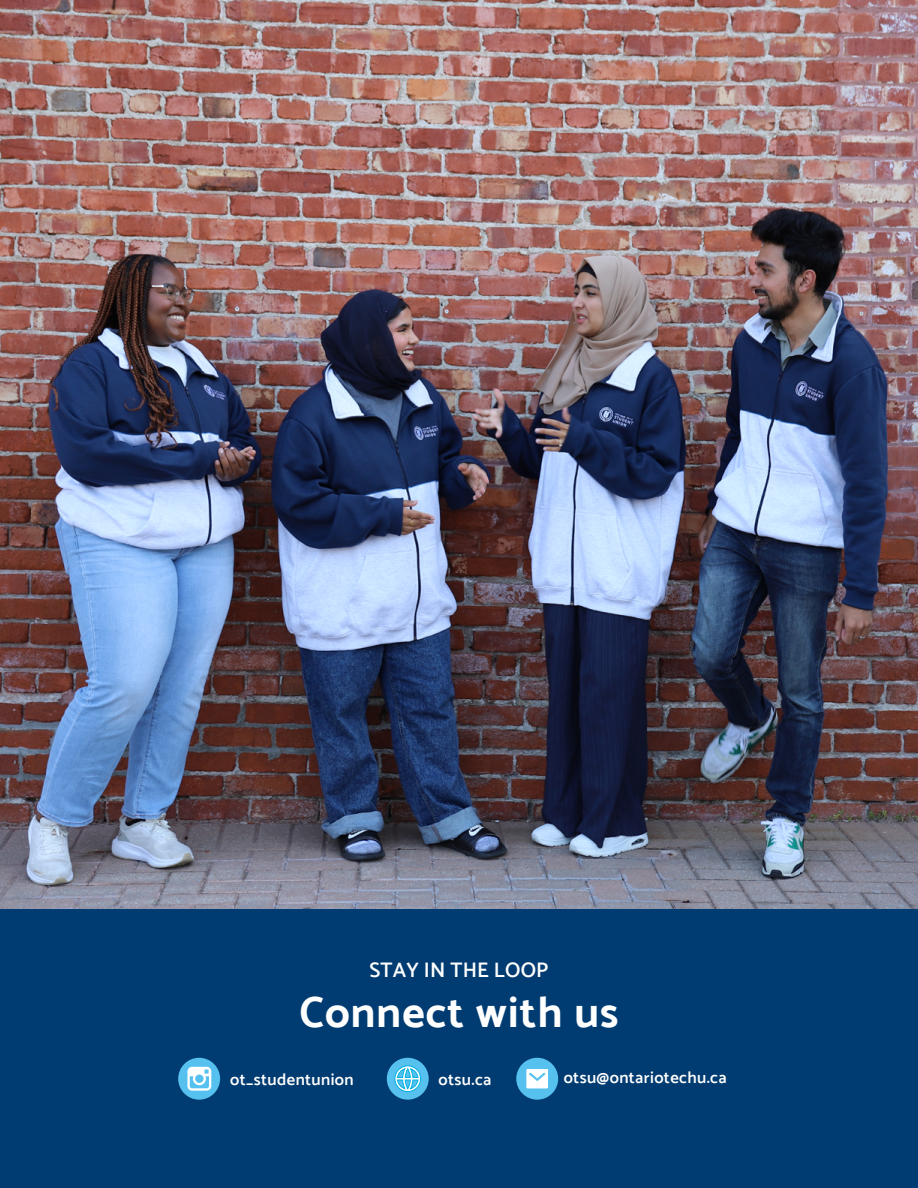
<style>
.page{position:relative;width:918px;height:1188px;background:#fff}
.page>*{position:absolute;margin:0;border:0;box-sizing:border-box;transform-origin:0 0}
.t1{font:700 43.5px "Catamaran";letter-spacing:.025em;color:#fff}
.t2{font:600 21px "Catamaran";letter-spacing:.005em;color:#fff}
.t3{font:600 16.5px "Catamaran";letter-spacing:.025em;color:#fff}
</style>
<div class="page">
<img style="left:0;top:0;width:918px;height:909px">
<div style="left:1px;top:909px;width:917px;height:279px;background:#003c71"></div>
<div style="left:516px;top:1058px;width:42px;height:42px;background:#56c0ee;border-radius:50%"></div>
<svg style="left:526px;top:1069px;width:22px;height:19px"></svg>
<div style="left:178px;top:1058px;width:42px;height:42px;background:#56c0ee;border-radius:50%"></div>
<svg style="left:187px;top:1067px;width:24px;height:24px"></svg>
<div style="left:387px;top:1058px;width:42px;height:42px;background:#56c0ee;border-radius:50%"></div>
<svg style="left:395px;top:1066px;width:26px;height:26px"></svg>
<p class="t2" style="left:370px;top:958px;width:180px">STAY IN THE LOOP</p>
<h1 class="t1" style="left:300px;top:986px;width:320px">Connect with us</h1>
<p class="t3" style="left:230px;top:1070px;width:125px">ot_studentunion</p>
<p class="t3" style="left:439px;top:1070px;width:54px">otsu.ca</p>
<p class="t3" style="left:564px;top:1068px;width:164px">otsu@ontariotechu.ca</p>
</div>
